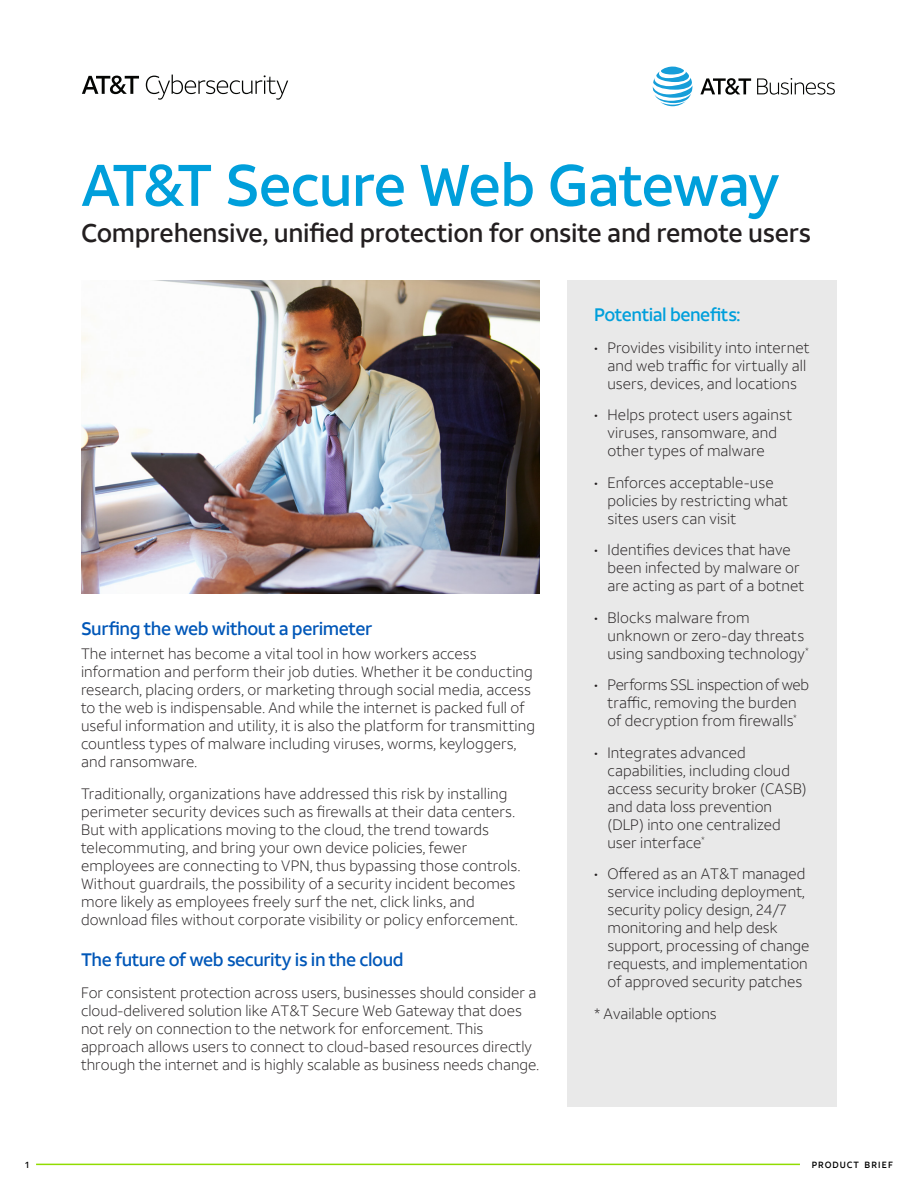
<style>
.page{position:relative;width:918px;height:1188px;background:#fff}
.page>*{position:absolute;margin:0;border:0;box-sizing:border-box;transform-origin:0 0}
.t1{font:500 58.5px "ATT Aleck Sans";letter-spacing:-.025em;color:#009fdb}
.t2{font:500 25.5px "ATT Aleck Sans";letter-spacing:-.01em;color:#231f20}
.Bullets{font:500 18px "ATT Aleck Sans";letter-spacing:-.025em;color:#0057b8}
.Bullets-2{font:500 18px "ATT Aleck Sans";letter-spacing:-.025em;color:#009fdb}
.Bullets-3{font:300 15px/18px "ATT Aleck Sans";letter-spacing:.005em;color:#231f20}
.t3{font:500 9px "ATT Aleck Sans";letter-spacing:.095em;color:#000}
</style>
<div class="page">
<svg style="left:653px;top:67px;width:39px;height:39px"></svg>
<svg style="left:700px;top:78px;width:51px;height:17px"></svg>
<svg style="left:757px;top:78px;width:78px;height:17px"></svg>
<svg style="left:82px;top:76px;width:57px;height:18px"></svg>
<svg style="left:146px;top:75px;width:142px;height:25px"></svg>
<hr style="left:36px;top:1164px;width:764px;height:1px;background:#91dc00">
<img style="left:81px;top:281px;width:459px;height:313px">
<div style="left:567px;top:281px;width:270px;height:826px;background:#e9e9e9"></div>
<p class="t1" style="left:81px;top:149px;width:700px">AT&amp;T Secure Web Gateway</p>
<p class="t2" style="left:81px;top:217px;width:732px">Comprehensive, unified protection for onsite and remote users</p>
<p class="Bullets" style="left:81px;top:617px;width:293px">Surfing the web without a perimeter</p>
<p class="Bullets-3" style="left:81px;top:645px;width:456px">The internet has become a vital tool in how workers access information and perform their job duties. Whether it be conducting research, placing orders, or marketing through social media, access to the web is indispensable. And while the internet is packed full of useful information and utility, it is also the platform for transmitting countless types of malware including viruses, worms, keyloggers, and ransomware.</p>
<p class="Bullets-3" style="left:81px;top:784px;width:441px">Traditionally, organizations have addressed this risk by installing perimeter security devices such as firewalls at their data centers.<br>But with applications moving to the cloud, the trend towards telecommuting, and bring your own device policies, fewer employees are connecting to VPN, thus bypassing those controls.<br>Without guardrails, the possibility of a security incident becomes more likely as employees freely surf the net, click links, and download files without corporate visibility or policy enforcement.</p>
<p class="Bullets" style="left:81px;top:948px;width:324px">The future of web security is in the cloud</p>
<p class="Bullets-3" style="left:81px;top:983px;width:460px">For consistent protection across users, businesses should consider a cloud-delivered solution like AT&amp;T Secure Web Gateway that does not rely on connection to the network for enforcement. This approach allows users to connect to cloud-based resources directly through the internet and is highly scalable as business needs change.</p>
<p class="Bullets-2" style="left:594px;top:304px;width:148px">Potential benefits:</p>
<p class="Bullets-3" style="left:608px;top:338px;width:203px;text-indent:-14px">• Provides visibility into internet and web traffic for virtually all users, devices, and locations</p>
<p class="Bullets-3" style="left:608px;top:406px;width:186px;text-indent:-14px">• Helps protect users against viruses, ransomware, and other types of malware</p>
<p class="Bullets-3" style="left:608px;top:473px;width:182px;text-indent:-14px">• Enforces acceptable-use policies by restricting what sites users can visit</p>
<p class="Bullets-3" style="left:608px;top:541px;width:198px;text-indent:-14px">• Identifies devices that have been infected by malware or are acting as part of a botnet</p>
<p class="Bullets-3" style="left:608px;top:608px;width:203px;text-indent:-14px">• Blocks malware from unknown or zero-day threats using sandboxing technology<sup>*</sup></p>
<p class="Bullets-3" style="left:594px;top:676px;width:217px;text-align:center">• Performs SSL inspection of web traffic, removing the burden<br>of decryption from firewalls<sup>*</sup></p>
<p class="Bullets-3" style="left:608px;top:743px;width:201px;text-indent:-14px">• Integrates advanced capabilities, including cloud access security broker (CASB) and data loss prevention (DLP) into one centralized user interface<sup>*</sup></p>
<p class="Bullets-3" style="left:608px;top:865px;width:203px;text-indent:-14px">• Offered as an AT&amp;T managed service including deployment, security policy design, 24/7 monitoring and help desk support, processing of change requests, and implementation of approved security patches</p>
<p class="Bullets-3" style="left:594px;top:1004px;width:124px">* Available options</p>
<p class="t3" style="left:25px;top:1159px;width:5px">1</p>
<p class="t3" style="left:812px;top:1159px;width:83px">PRODUCT BRIEF</p>
</div>
